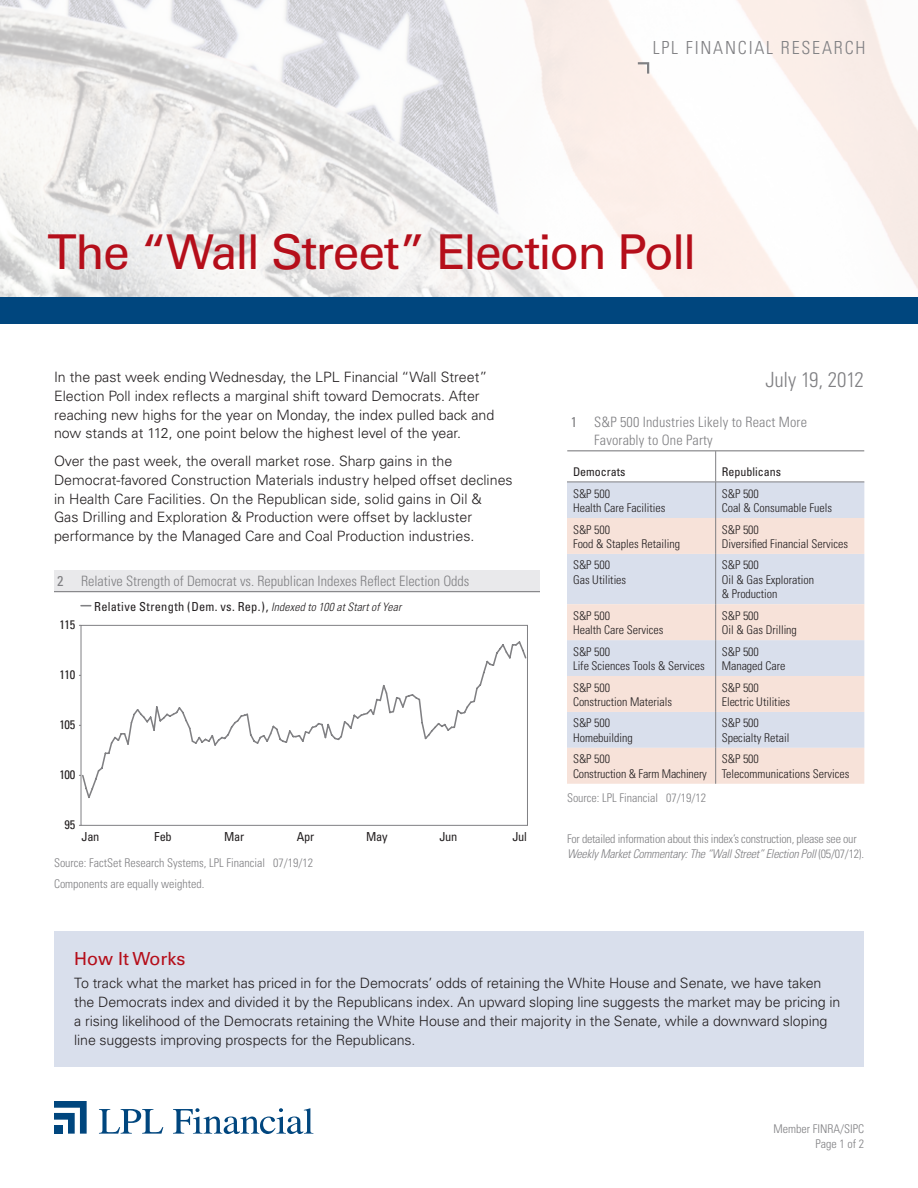
<style>
.page{position:relative;width:918px;height:1188px;background:#fff}
.page>*{position:absolute;margin:0;border:0;box-sizing:border-box;transform-origin:0 0}
.t1{font:48px "Univers";letter-spacing:-.035em;color:#b50e1a}
.t2{font:300 condensed 21px "Univers";letter-spacing:-.01em;color:#808083}
.t3{font:300 condensed 18px "Univers";letter-spacing:.1em;color:#808083}
.t4{font:18px "Univers";color:#b50e1a}
.body_copy{font:300 14.25px/18.8px "Univers";color:#231f20}
.Chart_Title{font:300 condensed 14.25px "Univers";color:#808083}
.table_header{font:300 condensed 14.25px/18px "Univers";letter-spacing:.01em;color:#808083}
.t5{font:condensed 12.45px "Univers";letter-spacing:.02em;color:#231f20}
.t6{font:condensed 12.45px "Univers";letter-spacing:-.01em;color:#231f20}
.Table_Body_Copy{font:300 condensed 12px/14.4px "Univers";color:#231f20}
.Disclosure{font:300 condensed 12px "Univers";color:#808083}
.Disclosure-2{font:300 condensed 12px/15px "Univers";letter-spacing:-.02em;color:#808083}
.Table_Subhead{font:condensed 12px "Univers";color:#231f20}
.s1{font-weight:400}
.s2{font-weight:300;font-style:italic;font-size:11.7px}
.s3{font-style:italic}
</style>
<div class="page">
<img style="left:0;top:0;width:918px;height:297px">
<svg style="left:99px;top:1109px;width:64px;height:25px"></svg>
<svg style="left:173px;top:1108px;width:140px;height:26px"></svg>
<svg style="left:54px;top:1101px;width:33px;height:33px"></svg>
<div style="left:54px;top:1125px;width:9px;height:9px;background:#00467e"></div>
<svg style="left:636px;top:61px;width:14px;height:15px"></svg>
<div style="left:0;top:297px;width:918px;height:27px;background:#00467e"></div>
<div style="left:54px;top:931px;width:810px;height:135px;background:#d9dfec"></div>
<div style="left:54px;top:570px;width:486px;height:22px;background:#e9e9eb"></div>
<hr style="left:54px;top:591px;width:486px;height:1px;background:#808083">
<svg style="left:83px;top:641px;width:443px;height:157px"></svg>
<div style="left:81px;top:625px;width:447px;height:201px;border:1px solid #808083"></div>
<div style="left:567px;top:483px;width:297px;height:35px;background:#d9dfec"></div>
<svg style="left:567px;top:518px;width:297px;height:266px;background:#e9e0e1"></svg>
<hr style="left:715px;top:451px;width:1px;height:31px;background:#808083">
<hr style="left:567px;top:482px;width:149px;height:1px;background:#808083">
<hr style="left:716px;top:482px;width:148px;height:1px;background:#808083">
<hr style="left:715px;top:482px;width:1px;height:36px;background:#808083">
<hr style="left:715px;top:518px;width:1px;height:36px;background:#808083">
<hr style="left:715px;top:554px;width:1px;height:50px;background:#808083">
<hr style="left:715px;top:604px;width:1px;height:36px;background:#808083">
<hr style="left:715px;top:640px;width:1px;height:36px;background:#808083">
<hr style="left:715px;top:676px;width:1px;height:36px;background:#808083">
<hr style="left:715px;top:712px;width:1px;height:36px;background:#808083">
<hr style="left:715px;top:748px;width:1px;height:36px;background:#808083">
<hr style="left:567px;top:450px;width:297px;height:1px;background:#808083">
<p class="t3" style="left:653px;top:37px;width:214px">LPL FINANCIAL RESEARCH</p>
<h1 class="t1" style="left:47px;top:224px;width:651px">The “Wall Street” Election Poll</h1>
<p class="body_copy" style="left:54px;top:368px;width:442px">In the past week ending Wednesday, the LPL Financial “Wall Street” Election Poll index reflects a marginal shift toward Democrats. After reaching new highs for the year on Monday, the index pulled back and now stands at 112, one point below the highest level of the year.</p>
<p class="body_copy" style="left:54px;top:452px;width:460px">Over the past week, the overall market rose. Sharp gains in the Democrat-favored Construction Materials industry helped offset declines in Health Care Facilities. On the Republican side, solid gains in Oil &amp;<br>Gas Drilling and Exploration &amp; Production were offset by lackluster performance by the Managed Care and Coal Production industries.</p>
<p class="Chart_Title" style="left:57px;top:572px;width:414px"><span class="s1">2</span> Relative Strength of Democrat vs. Republican Indexes Reflect Election Odds</p>
<p class="t6" style="left:59px;top:617px;width:17px">115</p>
<p class="t6" style="left:59px;top:667px;width:17px">110</p>
<p class="t6" style="left:59px;top:717px;width:17px">105</p>
<p class="t6" style="left:59px;top:767px;width:17px">100</p>
<p class="t6" style="left:65px;top:817px;width:12px">95</p>
<p class="t5" style="left:94px;top:598px;width:309px">Relative Strength (Dem. vs. Rep.), <span class="s2">Indexed to 100 at Start of Year</span></p>
<p class="t6" style="left:82px;top:829px;width:19px">Jan</p>
<p class="t6" style="left:154px;top:829px;width:19px">Feb</p>
<p class="t6" style="left:224px;top:829px;width:22px">Mar</p>
<p class="t6" style="left:297px;top:829px;width:19px">Apr</p>
<p class="t6" style="left:366px;top:829px;width:23px">May</p>
<p class="t6" style="left:439px;top:829px;width:20px">Jun</p>
<p class="t6" style="left:512px;top:829px;width:16px">Jul</p>
<p class="Disclosure" style="left:54px;top:855px;width:261px">Source: FactSet Research Systems, LPL Financial 07/19/12</p>
<p class="Disclosure" style="left:54px;top:877px;width:152px">Components are equally weighted.</p>
<p class="t2" style="left:765px;top:367px;width:100px">July 19, 2012</p>
<p class="table_header" style="left:594px;top:413px;width:214px;text-indent:-24px"><span class="s1">1</span> S&amp;P 500 Industries Likely to React More<br>Favorably to One Party</p>
<p class="Table_Subhead" style="left:573px;top:464px;width:54px">Democrats</p>
<p class="Table_Subhead" style="left:722px;top:464px;width:61px">Republicans</p>
<p class="Table_Body_Copy" style="left:573px;top:486px;width:94px">S&amp;P 500<br>Health Care Facilities</p>
<p class="Table_Body_Copy" style="left:722px;top:486px;width:39px">S&amp;P 500</p>
<p class="Table_Body_Copy" style="left:722px;top:501px;width:112px">Coal &amp; Consumable Fuels</p>
<p class="Table_Body_Copy" style="left:573px;top:522px;width:109px">S&amp;P 500<br>Food &amp; Staples Retailing</p>
<p class="Table_Body_Copy" style="left:722px;top:522px;width:128px">S&amp;P 500<br>Diversified Financial Services</p>
<p class="Table_Body_Copy" style="left:573px;top:558px;width:55px">S&amp;P 500<br>Gas Utilities</p>
<p class="Table_Body_Copy" style="left:722px;top:558px;width:94px">S&amp;P 500<br>Oil &amp; Gas Exploration &amp; Production</p>
<p class="Table_Body_Copy" style="left:573px;top:608px;width:92px">S&amp;P 500<br>Health Care Services</p>
<p class="Table_Body_Copy" style="left:722px;top:608px;width:77px">S&amp;P 500<br>Oil &amp; Gas Drilling</p>
<p class="Table_Body_Copy" style="left:573px;top:644px;width:133px">S&amp;P 500<br>Life Sciences Tools &amp; Services</p>
<p class="Table_Body_Copy" style="left:722px;top:644px;width:65px">S&amp;P 500<br>Managed Care</p>
<p class="Table_Body_Copy" style="left:573px;top:680px;width:101px">S&amp;P 500<br>Construction Materials</p>
<p class="Table_Body_Copy" style="left:722px;top:680px;width:70px">S&amp;P 500<br>Electric Utilities</p>
<p class="Table_Body_Copy" style="left:573px;top:716px;width:61px">S&amp;P 500<br>Homebuilding</p>
<p class="Table_Body_Copy" style="left:722px;top:716px;width:69px">S&amp;P 500<br>Specialty Retail</p>
<p class="Table_Body_Copy" style="left:573px;top:752px;width:135px">S&amp;P 500<br>Construction &amp; Farm Machinery</p>
<p class="Table_Body_Copy" style="left:722px;top:752px;width:129px">S&amp;P 500<br>Telecommunications Services</p>
<p class="Disclosure" style="left:567px;top:790px;width:141px">Source: LPL Financial 07/19/12</p>
<p class="Disclosure-2" style="left:567px;top:831px;width:298px">For detailed information about this index’s construction, please see our<br><span class="s3">Weekly Market Commentary: The “Wall Street” Election Poll</span> (05/07/12).</p>
<p class="t4" style="left:74px;top:948px;width:113px">How It Works</p>
<p class="body_copy" style="left:74px;top:974px;width:768px">To track what the market has priced in for the Democrats’ odds of retaining the White House and Senate, we have taken the Democrats index and divided it by the Republicans index. An upward sloping line suggests the market may be pricing in a rising likelihood of the Democrats retaining the White House and their majority in the Senate, while a downward sloping line suggests improving prospects for the Republicans.</p>
<p class="Disclosure" style="left:773px;top:1122px;width:92px">Member FINRA/SIPC</p>
<p class="Disclosure" style="left:815px;top:1136px;width:50px">Page 1 of 2</p>
</div>
